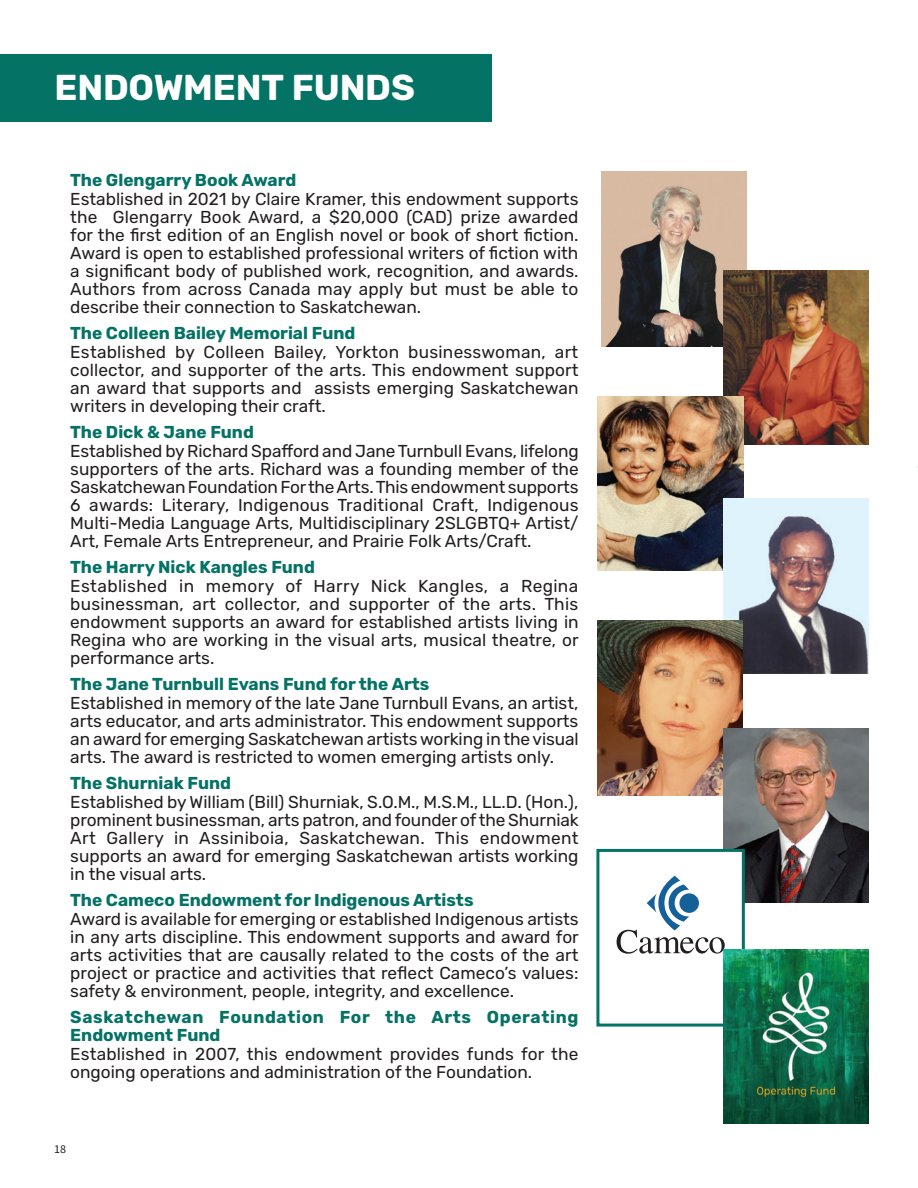
<style>
.page{position:relative;width:918px;height:1188px;background:#fff}
.page>*{position:absolute;margin:0;border:0;box-sizing:border-box;transform-origin:0 0}
._51_Main_Headers_black_Bebas_Neue{font:700 36px "Rubik";letter-spacing:-.005em;color:#fff}
._1_Rubik_Regular-sa_11_5_on_12{font:17.25px/18px "Rubik";color:#231f20;text-align:justify}
._2_Bold_Green_name{font:700 17.25px "Rubik";color:#057266}
._2_Bold_Green_name-2{font:700 17.25px/18px "Rubik";letter-spacing:.04em;color:#057266}
.t1{font:12px "Source Sans Pro";color:#231f20}
</style>
<div class="page">
<div style="left:0;top:54px;width:492px;height:67px;background:#057266"></div>
<img style="left:601px;top:172px;width:145px;height:174px">
<img style="left:723px;top:270px;width:146px;height:175px">
<img style="left:598px;top:396px;width:145px;height:175px">
<img style="left:723px;top:499px;width:146px;height:174px">
<img style="left:598px;top:621px;width:144px;height:175px">
<img style="left:723px;top:728px;width:146px;height:175px">
<div style="left:598px;top:850px;width:145px;height:175px;background:#fff"></div>
<svg style="left:617px;top:876px;width:108px;height:78px"></svg>
<div style="left:596px;top:849px;width:149px;height:178px;border:3px solid #057266"></div>
<img style="left:723px;top:949px;width:146px;height:175px">
<p class="_51_Main_Headers_black_Bebas_Neue" style="left:55px;top:68px;width:362px">ENDOWMENT FUNDS</p>
<p class="_2_Bold_Green_name" style="left:70px;top:170px;width:228px">The Glengarry Book Award</p>
<p class="_1_Rubik_Regular-sa_11_5_on_12" style="left:70px;top:191px;width:510px">Established in 2021 by Claire Kramer, this endowment supports the Glengarry Book Award, a $20,000 (CAD) prize awarded for the first edition of an English novel or book of short fiction.<br>Award is open to established professional writers of fiction with a significant body of published work, recognition, and awards.<br>Authors from across Canada may apply but must be able to describe their connection to Saskatchewan.</p>
<p class="_2_Bold_Green_name" style="left:70px;top:323px;width:287px">The Colleen Bailey Memorial Fund</p>
<p class="_1_Rubik_Regular-sa_11_5_on_12" style="left:70px;top:344px;width:510px">Established by Colleen Bailey, Yorkton businesswoman, art collector, and supporter of the arts. This endowment support an award that supports and assists emerging Saskatchewan writers in developing their craft.</p>
<p class="_2_Bold_Green_name" style="left:70px;top:422px;width:185px">The Dick &amp; Jane Fund</p>
<p class="_1_Rubik_Regular-sa_11_5_on_12" style="left:70px;top:443px;width:510px">Established by Richard Spafford and Jane Turnbull Evans, lifelong supporters of the arts. Richard was a founding member of the Saskatchewan Foundation For the Arts. This endowment supports 6 awards: Literary, Indigenous Traditional Craft, Indigenous Multi-Media Language Arts, Multidisciplinary 2SLGBTQ+ Artist/ Art, Female Arts Entrepreneur, and Prairie Folk Arts/Craft.</p>
<p class="_2_Bold_Green_name" style="left:70px;top:557px;width:246px">The Harry Nick Kangles Fund</p>
<p class="_1_Rubik_Regular-sa_11_5_on_12" style="left:70px;top:578px;width:510px">Established in memory of Harry Nick Kangles, a Regina businessman, art collector, and supporter of the arts. This endowment supports an award for established artists living in Regina who are working in the visual arts, musical theatre, or performance arts.</p>
<p class="_2_Bold_Green_name" style="left:70px;top:674px;width:361px">The Jane Turnbull Evans Fund for the Arts</p>
<p class="_1_Rubik_Regular-sa_11_5_on_12" style="left:70px;top:695px;width:510px">Established in memory of the late Jane Turnbull Evans, an artist, arts educator, and arts administrator. This endowment supports an award for emerging Saskatchewan artists working in the visual arts. The award is restricted to women emerging artists only.</p>
<p class="_2_Bold_Green_name" style="left:70px;top:773px;width:162px">The Shurniak Fund</p>
<p class="_1_Rubik_Regular-sa_11_5_on_12" style="left:70px;top:794px;width:510px">Established by William (Bill) Shurniak, S.O.M., M.S.M., LL.D. (Hon.), prominent businessman, arts patron, and founder of the Shurniak Art Gallery in Assiniboia, Saskatchewan. This endowment supports an award for emerging Saskatchewan artists working in the visual arts.</p>
<p class="_2_Bold_Green_name" style="left:70px;top:890px;width:405px">The Cameco Endowment for Indigenous Artists</p>
<p class="_1_Rubik_Regular-sa_11_5_on_12" style="left:70px;top:911px;width:510px">Award is available for emerging or established Indigenous artists in any arts discipline. This endowment supports and award for arts activities that are causally related to the costs of the art project or practice and activities that reflect Cameco’s values: safety &amp; environment, people, integrity, and excellence.</p>
<p class="_2_Bold_Green_name-2" style="left:70px;top:1008px;width:510px">Saskatchewan Foundation For the Arts Operating<br>Endowment Fund</p>
<p class="_1_Rubik_Regular-sa_11_5_on_12" style="left:70px;top:1046px;width:510px">Established in 2007, this endowment provides funds for the ongoing operations and administration of the Foundation.</p>
<p class="t1" style="left:54px;top:1141px;width:14px">18</p>
</div>
